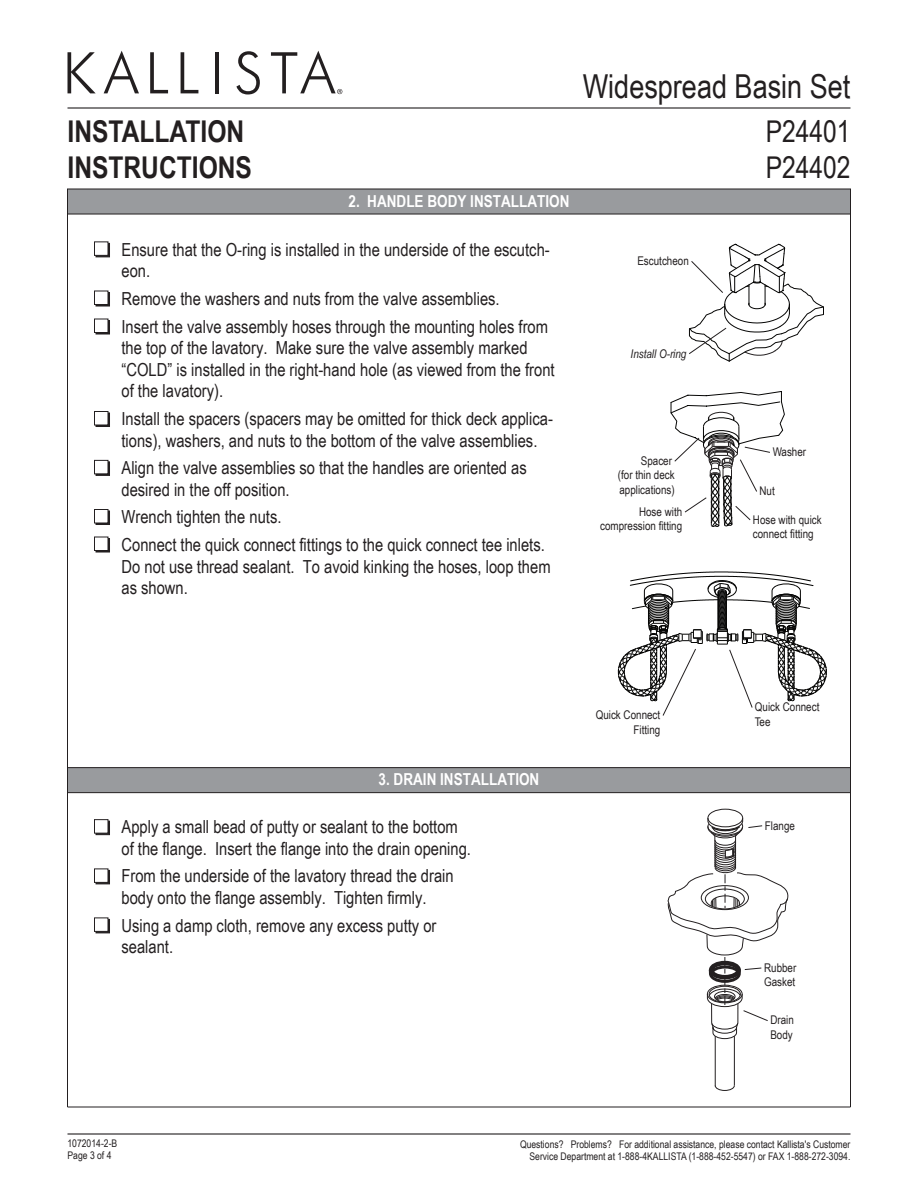
<style>
.page{position:relative;width:918px;height:1188px;background:#fff}
.page>*{position:absolute;margin:0;border:0;box-sizing:border-box;transform-origin:0 0}
.t1{font:33px "Arial Narrow";color:#231f20}
.t2{font:700 30px/36px "Arial Narrow";color:#231f20}
.t3{font:30px/36px "Arial Narrow";color:#231f20}
.t4{font:18px/21.6px "Arial Narrow";color:#231f20}
.t5{font:700 16.5px "Arial Narrow";color:#fff}
.t6{font:12px/14.4px "Arial Narrow";color:#231f20}
.t7{font:italic 12px "Arial Narrow";color:#231f20}
.t8{font:10.5px/12.6px "Arial Narrow";color:#231f20}
</style>
<div class="page">
<div style="left:708px;top:809px;width:35px;height:18px;border:1px solid #231f20;border-radius:50%"></div>
<svg style="left:714px;top:1085px;width:21px;height:6px"></svg>
<hr style="left:715px;top:1036px;width:1px;height:50px;background:#231f20">
<hr style="left:734px;top:1036px;width:1px;height:50px;background:#231f20">
<svg style="left:668px;top:817px;width:121px;height:222px"></svg>
<hr style="left:68px;top:1107px;width:782px;height:1px;background:#231f20">
<div style="left:67px;top:189px;width:784px;height:25px;background:#999b9e"></div>
<hr style="left:67px;top:189px;width:1px;height:918px;background:#231f20">
<hr style="left:850px;top:189px;width:1px;height:918px;background:#231f20">
<div style="left:67px;top:767px;width:784px;height:26px;background:#999b9e;border:1px solid #231f20"></div>
<div style="left:96px;top:821px;width:14px;height:14px;background:#231f20;border:1px solid #231f20"></div>
<div style="left:94px;top:819px;width:14px;height:15px;background:#fff;border:1px solid #231f20"></div>
<div style="left:96px;top:870px;width:14px;height:14px;background:#231f20"></div>
<div style="left:94px;top:869px;width:14px;height:14px;background:#fff;border:1px solid #231f20"></div>
<div style="left:96px;top:919px;width:14px;height:14px;background:#231f20"></div>
<div style="left:94px;top:918px;width:14px;height:14px;background:#fff;border:1px solid #231f20"></div>
<svg style="left:670px;top:391px;width:115px;height:136px"></svg>
<div style="left:96px;top:243px;width:14px;height:14px;background:#231f20"></div>
<div style="left:94px;top:242px;width:14px;height:14px;background:#fff;border:1px solid #231f20"></div>
<div style="left:96px;top:292px;width:14px;height:14px;background:#231f20"></div>
<div style="left:94px;top:291px;width:14px;height:14px;background:#fff;border:1px solid #231f20"></div>
<div style="left:96px;top:320px;width:14px;height:14px;background:#231f20"></div>
<div style="left:94px;top:319px;width:14px;height:14px;background:#fff;border:1px solid #231f20"></div>
<div style="left:96px;top:413px;width:14px;height:14px;background:#231f20"></div>
<div style="left:94px;top:411px;width:14px;height:14px;background:#fff;border:1px solid #231f20"></div>
<svg style="left:96px;top:462px;width:14px;height:14px"></svg>
<div style="left:94px;top:460px;width:14px;height:14px;background:#fff;border:1px solid #231f20"></div>
<div style="left:96px;top:511px;width:14px;height:14px;background:#231f20"></div>
<div style="left:94px;top:509px;width:14px;height:14px;background:#fff;border:1px solid #231f20"></div>
<div style="left:96px;top:538px;width:14px;height:14px;background:#231f20"></div>
<div style="left:94px;top:537px;width:14px;height:14px;background:#fff;border:1px solid #231f20"></div>
<svg style="left:689px;top:243px;width:135px;height:119px"></svg>
<svg style="left:657px;top:571px;width:170px;height:145px"></svg>
<hr style="left:68px;top:107px;width:782px;height:2px;background:#231f20">
<hr style="left:68px;top:1133px;width:782px;height:2px;background:#231f20">
<svg style="left:68px;top:52px;width:27px;height:41px"></svg>
<svg style="left:104px;top:51px;width:35px;height:42px"></svg>
<svg style="left:150px;top:52px;width:18px;height:41px"></svg>
<svg style="left:181px;top:52px;width:17px;height:41px"></svg>
<hr style="left:216px;top:52px;width:3px;height:41px;background:#231f20">
<svg style="left:236px;top:51px;width:24px;height:44px"></svg>
<svg style="left:271px;top:51px;width:71px;height:43px"></svg>
<svg style="left:262px;top:575px;width:395px;height:194px"></svg>
<h2 class="t2" style="left:68px;top:112px;width:186px">INSTALLATION<br>INSTRUCTIONS</h2>
<p class="t5" style="left:349px;top:189px;width:222px">2. HANDLE BODY INSTALLATION</p>
<h1 class="t1" style="left:583px;top:62px;width:269px">Widespread Basin Set</h1>
<h2 class="t3" style="left:766px;top:112px;width:86px">P24401<br>P24402</h2>
<p class="t4" style="left:122px;top:238px;width:430px">Ensure that the O-ring is installed in the underside of the escutch&shy;eon.</p>
<p class="t4" style="left:122px;top:284px;width:428px;line-height:27.6px">Remove the washers and nuts from the valve assemblies.<br>Insert the valve assembly hoses through the mounting holes from</p>
<p class="t4" style="left:122px;top:336px;width:435px">the top of the lavatory. Make sure the valve assembly marked “COLD” is installed in the right-hand hole (as viewed from the front of the lavatory).</p>
<p class="t4" style="left:122px;top:407px;width:433px">Install the spacers (spacers may be omitted for thick deck applica&shy;tions), washers, and nuts to the bottom of the valve assemblies.</p>
<p class="t4" style="left:122px;top:456px;width:407px">Align the valve assemblies so that the handles are oriented as desired in the off position.</p>
<p class="t4" style="left:122px;top:503px;width:425px;line-height:27.6px">Wrench tighten the nuts.<br>Connect the quick connect fittings to the quick connect tee inlets.</p>
<p class="t4" style="left:122px;top:555px;width:431px">Do not use thread sealant. To avoid kinking the hoses, loop them as shown.</p>
<p class="t6" style="left:637px;top:253px;width:53px">Escutcheon</p>
<p class="t7" style="left:631px;top:345px;width:57px">Install O-ring</p>
<p class="t6" style="left:773px;top:444px;width:35px">Washer</p>
<p class="t6" style="left:618px;top:453px;width:58px;text-indent:23px">Spacer (for thin deck applications)</p>
<p class="t6" style="left:600px;top:504px;width:84px;text-align:right">Hose with compression fitting</p>
<p class="t6" style="left:753px;top:512px;width:70px">Hose with quick connect fitting</p>
<p class="t6" style="left:759px;top:483px;width:17px">Nut</p>
<p class="t4" style="left:302px;top:531px;width:317px;text-align:center">This is a<br>controlled document. If revisions are necessary,</p>
<p class="t5" style="left:379px;top:767px;width:162px">3. DRAIN INSTALLATION</p>
<p class="t4" style="left:122px;top:815px;width:351px">Apply a small bead of putty or sealant to the bottom of the flange. Insert the flange into the drain opening.</p>
<p class="t4" style="left:122px;top:865px;width:334px">From the underside of the lavatory thread the drain body onto the flange assembly. Tighten firmly.</p>
<p class="t4" style="left:122px;top:914px;width:317px">Using a damp cloth, remove any excess putty or sealant.</p>
<p class="t6" style="left:596px;top:707px;width:66px;text-align:right">Quick Connect<br>Fitting</p>
<p class="t6" style="left:755px;top:699px;width:66px">Quick Connect<br>Tee</p>
<p class="t6" style="left:765px;top:818px;width:32px">Flange</p>
<p class="t6" style="left:764px;top:960px;width:34px">Rubber<br>Gasket</p>
<p class="t6" style="left:770px;top:1013px;width:25px">Drain<br>Body</p>
<p class="t8" style="left:68px;top:1136px;width:51px">1072014-2-B<br>Page 3 of 4</p>
<p class="t8" style="left:520px;top:1137px;width:332px;text-align:right">Questions? Problems? For additional assistance, please contact Kallista's Customer<br>Service Department at 1-888-4KALLISTA (1-888-452-5547) or FAX 1-888-272-3094.</p>
</div>
